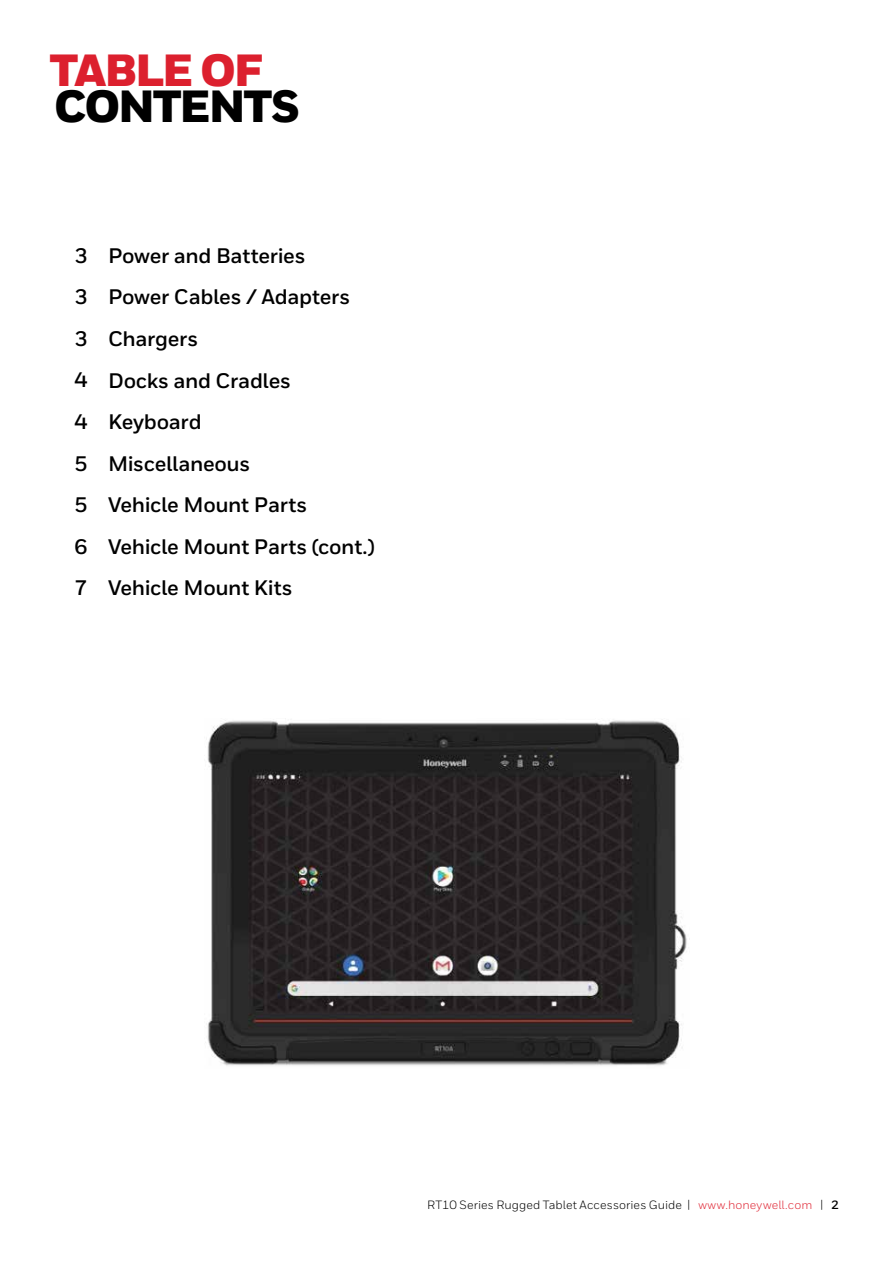
<style>
.page{position:relative;width:893px;height:1263px;background:#fff}
.page>*{position:absolute;margin:0;border:0;box-sizing:border-box;transform-origin:0 0}
.t1{font:900 45px "Honeywell Sans";letter-spacing:-.05em;color:#000}
.t2{font:900 45px "Honeywell Sans";letter-spacing:-.05em;color:#dc202e}
.t3{font:700 21px/41.5px "Honeywell Sans";letter-spacing:-.015em;color:#000;text-align:justify}
.t4{font:12px "Honeywell Sans";letter-spacing:.01em;color:#000}
.s1{color:#e02836}
.s2{font-weight:700}
</style>
<div class="page">
<img style="left:206px;top:719px;width:484px;height:347px">
<h1 class="t2" style="left:50px;top:42px;width:214px">TABLE OF</h1>
<h1 class="t1" style="left:54px;top:78px;width:247px">CONTENTS</h1>
<p class="t3" style="left:75px;top:235px;width:15px">3<br>3<br>3<br>4<br>4<br>5<br>5<br>6<br>7</p>
<p class="t3" style="left:108px;top:235px;width:268px;text-align:left">Power and Batteries<br>Power Cables / Adapters<br>Chargers<br>Docks and Cradles<br>Keyboard<br>Miscellaneous<br>Vehicle Mount Parts<br>Vehicle Mount Parts (cont.)<br>Vehicle Mount Kits</p>
<p class="t4" style="left:427px;top:1198px;width:413px">RT10 Series Rugged Tablet Accessories Guide | <span class="s1">www.honeywell.com</span> | <span class="s2">2</span></p>
</div>
